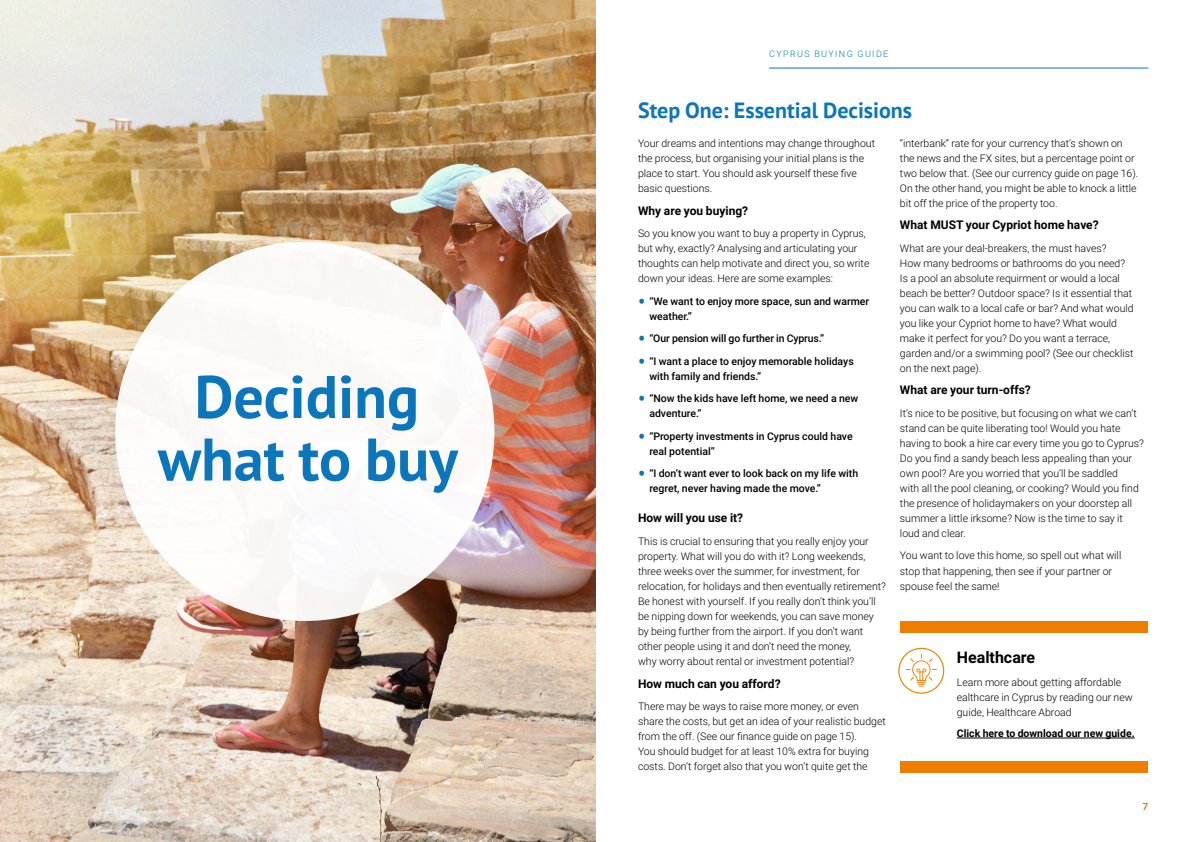
<style>
.page{position:relative;width:1191px;height:842px;background:#fff}
.page>*{position:absolute;margin:0;border:0;box-sizing:border-box;transform-origin:0 0}
.t1{font:700 60px/62.5px "PT Sans";color:#0c76bc;text-align:center}
.t2{font:700 22px "PT Sans";color:#0c76bc}
.t3{font:700 16px "Roboto";color:#000}
.t4{font:700 12px "Roboto";color:#000}
.t5{font:300 10.5px/15px "Roboto";color:#000}
.t6{font:500 10.5px/15px "Roboto";color:#000}
.t7{font:700 10.5px "Roboto";color:#000}
.t8{font:700 10px "Roboto";color:#ef7d00}
.t9{font:300 9px "Roboto";letter-spacing:.15em;color:#0c76bc}
.s1{font-size:21px;color:#0c76bc}
</style>
<div class="page">
<img style="left:0;top:0;width:595px;height:842px">
<hr style="left:769px;top:68px;width:379px;height:1px;background:#0c76bc">
<div style="left:115px;top:242px;width:379px;height:379px;background:#fff;border-radius:50%"></div>
<hr style="left:956px;top:738px;width:178px;height:1px;background:#000">
<div style="left:900px;top:622px;width:248px;height:11px;background:#ef7d00"></div>
<div style="left:900px;top:761px;width:248px;height:11px;background:#ef7d00"></div>
<div style="left:898px;top:648px;width:46px;height:46px;border:1px solid #ef7d00;border-radius:50%"></div>
<svg style="left:906px;top:654px;width:31px;height:33px"></svg>
<h1 class="t1" style="left:158px;top:365px;width:301px">Deciding what to buy</h1>
<p class="t9" style="left:769px;top:47px;width:121px">CYPRUS BUYING GUIDE</p>
<h2 class="t2" style="left:638px;top:95px;width:276px">Step One: Essential Decisions</h2>
<p class="t5" style="left:638px;top:136px;width:238px">Your dreams and intentions may change throughout the process, but organising your initial plans is the place to start. You should ask yourself these five basic questions.</p>
<p class="t4" style="left:638px;top:202px;width:112px">Why are you buying?</p>
<p class="t5" style="left:638px;top:226px;width:233px">So you know you want to buy a property in Cyprus, but why, exactly? Analysing and articulating your thoughts can help motivate and direct you, so write down your ideas. Here are some examples:</p>
<p class="t6" style="left:649px;top:293px;width:221px;text-indent:-11px"><span class="s1">•</span> “We want to enjoy more space, sun and warmer weather.”</p>
<p class="t6" style="left:638px;top:331px;width:188px"><span class="s1">•</span> “Our pension will go further in Cyprus.”</p>
<p class="t6" style="left:649px;top:353px;width:206px;text-indent:-11px"><span class="s1">•</span> “I want a place to enjoy memorable holidays with family and friends.”</p>
<p class="t6" style="left:649px;top:391px;width:210px;text-indent:-11px"><span class="s1">•</span> “Now the kids have left home, we need a new adventure.”</p>
<p class="t6" style="left:649px;top:428px;width:205px;text-indent:-11px"><span class="s1">•</span> “Property investments in Cyprus could have real potential”</p>
<p class="t6" style="left:649px;top:466px;width:210px;text-indent:-11px"><span class="s1">•</span> “I don’t want ever to look back on my life with regret, never having made the move.”</p>
<p class="t4" style="left:638px;top:510px;width:107px">How will you use it?</p>
<p class="t5" style="left:638px;top:533px;width:249px">This is crucial to ensuring that you really enjoy your property. What will you do with it? Long weekends, three weeks over the summer, for investment, for relocation, for holidays and then eventually retirement?<br>Be honest with yourself. If you really don’t think you’ll be nipping down for weekends, you can save money by being further from the airport. If you don’t want other people using it and don’t need the money,<br>why worry about rental or investment potential?</p>
<p class="t4" style="left:638px;top:675px;width:144px">How much can you afford?</p>
<p class="t5" style="left:638px;top:698px;width:249px">There may be ways to raise more money, or even share the costs, but get an idea of your realistic budget from the off. (See our finance guide on page 15).<br>You should budget for at least 10% extra for buying costs. Don’t forget also that you won’t quite get the</p>
<p class="t5" style="left:900px;top:135px;width:240px">“interbank” rate for your currency that’s shown on the news and the FX sites, but a percentage point or two below that. (See our currency guide on page 16).<br>On the other hand, you might be able to knock a little bit off the price of the property too.</p>
<p class="t4" style="left:900px;top:217px;width:200px">What MUST your Cypriot home have?</p>
<p class="t5" style="left:900px;top:240px;width:235px">What are your deal-breakers, the must haves?<br>How many bedrooms or bathrooms do you need?<br>Is a pool an absolute requirment or would a local beach be better? Outdoor space? Is it essential that you can walk to a local cafe or bar? And what would you like your Cypriot home to have? What would make it perfect for you? Do you want a terrace, garden and/or a swimming pool? (See our checklist on the next page).</p>
<p class="t4" style="left:900px;top:382px;width:132px">What are your turn-offs?</p>
<p class="t5" style="left:900px;top:405px;width:245px">It’s nice to be positive, but focusing on what we can’t stand can be quite liberating too! Would you hate having to book a hire car every time you go to Cyprus?<br>Do you find a sandy beach less appealing than your own pool? Are you worried that you’ll be saddled<br>with all the pool cleaning, or cooking? Would you find the presence of holidaymakers on your doorstep all summer a little irksome? Now is the time to say it loud and clear.</p>
<p class="t5" style="left:900px;top:548px;width:223px">You want to love this home, so spell out what will stop that happening, then see if your partner or spouse feel the same!</p>
<h3 class="t3" style="left:956px;top:646px;width:80px">Healthcare</h3>
<p class="t5" style="left:956px;top:675px;width:177px">Learn more about getting affordable ealthcare in Cyprus by reading our new guide, Healthcare Abroad</p>
<p class="t7" style="left:956px;top:726px;width:179px">Click here to download our new guide.</p>
<p class="t8" style="left:1142px;top:800px;width:7px">7</p>
</div>
